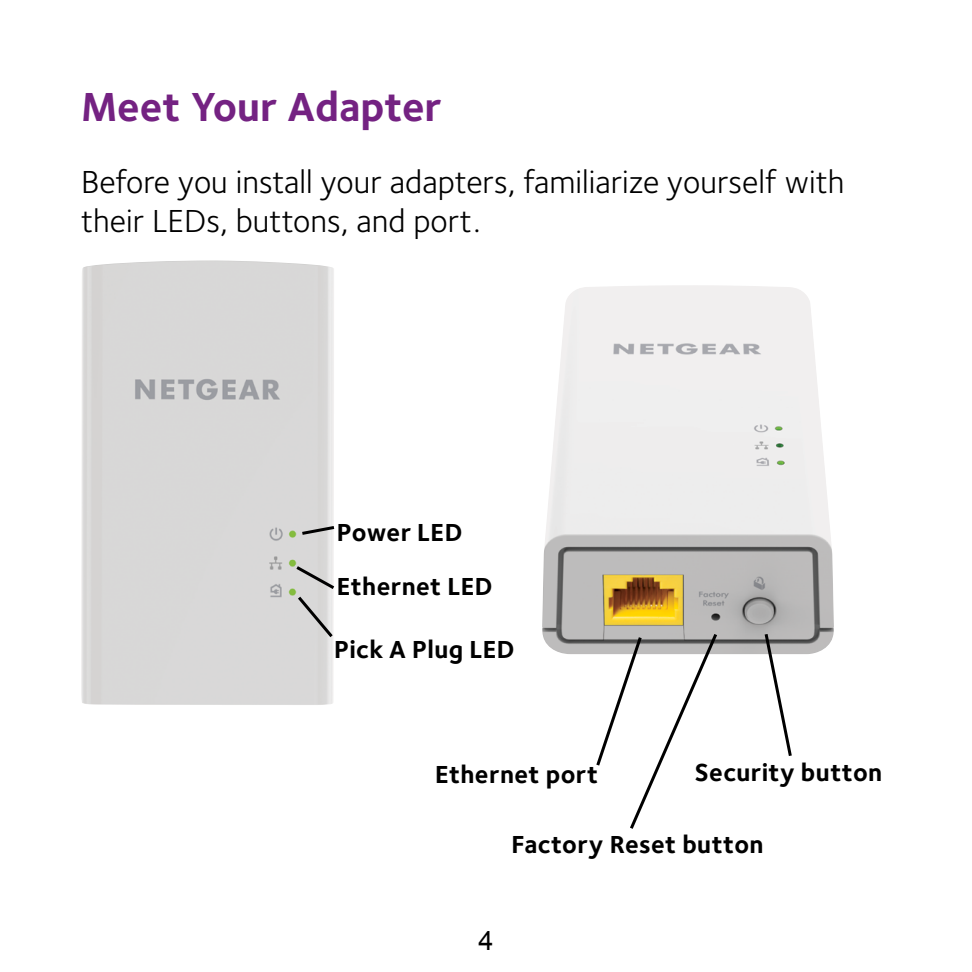
<style>
.page{position:relative;width:972px;height:972px;background:#fff}
.page>*{position:absolute;margin:0;border:0;box-sizing:border-box;transform-origin:0 0}
.t1{font:700 42px "Foundry Sterling";color:#742282}
.t2{font:33px/39px "Foundry Sterling";color:#000}
.t3{font:27px "Arial";color:#000}
.t4{font:700 25.5px "Foundry Sterling";letter-spacing:.015em;color:#000}
</style>
<div class="page">
<img style="left:542px;top:285px;width:292px;height:369px">
<svg style="left:763px;top:631px;width:31px;height:125px"></svg>
<div style="left:81px;top:260px;width:253px;height:445px;background:#d8d8d7"></div>
<svg style="left:299px;top:524px;width:36px;height:13px"></svg>
<svg style="left:293px;top:563px;width:42px;height:77px;background:#c8c8c7"></svg>
<svg style="left:594px;top:631px;width:126px;height:198px"></svg>
<p class="t1" style="left:81px;top:82px;width:362px">Meet Your Adapter</p>
<p class="t2" style="left:81px;top:163px;width:765px">Before you install your adapters, familiarize yourself with their LEDs, buttons, and port.</p>
<p class="t4" style="left:337px;top:517px;width:127px">Power LED</p>
<p class="t4" style="left:337px;top:571px;width:157px">Ethernet LED</p>
<p class="t4" style="left:334px;top:635px;width:182px">Pick A Plug LED</p>
<p class="t4" style="left:435px;top:759px;width:165px">Ethernet port</p>
<p class="t4" style="left:695px;top:757px;width:189px">Security button</p>
<p class="t4" style="left:512px;top:830px;width:254px">Factory Reset button</p>
<p class="t3" style="left:478px;top:923px;width:17px">4</p>
</div>
